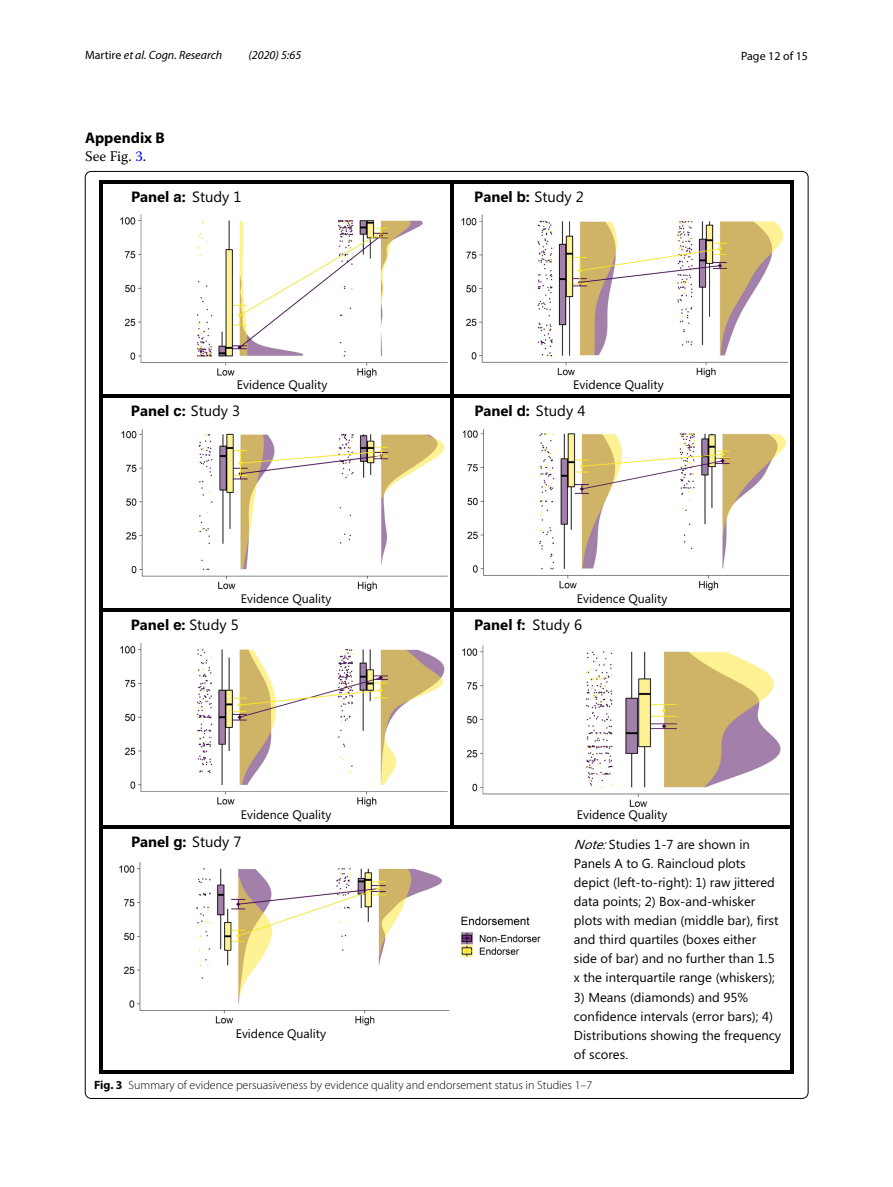
<style>
.page{position:relative;width:893px;height:1187px;background:#fff}
.page>*{position:absolute;margin:0;border:0;box-sizing:border-box;transform-origin:0 0}
.t1{font:700 15.45px "Myriad Pro";color:#000}
.t2{font:700 14.85px "Ebrima";color:#000}
.t3{font:14.7px "Warnock Pro";letter-spacing:.005em;color:#000}
.t4{font:13.05px/19px "Ebrima";color:#000}
.t5{font:12.45px "Ebrima";color:#000}
.t6{font:300 12px "Myriad Pro";color:#000}
.t7{font:italic 12px "Myriad Pro";color:#000}
.t8{font:12px "Myriad Pro";color:#000}
.s1{font-style:normal}
.s2{color:#00f}
.s3{font-family:"Helvetica Bold 2";font-weight:400}
.s4{font-weight:400}
.s5{font-style:italic}
.s6{font-weight:700}
</style>
<div class="page">
<img style="left:119px;top:214px;width:672px;height:813px">
<hr style="left:102px;top:180px;width:18px;height:3px;background:#000">
<hr style="left:123px;top:180px;width:327px;height:3px;background:#000">
<hr style="left:453px;top:180px;width:338px;height:3px;background:#000">
<hr style="left:99px;top:183px;width:3px;height:31px;background:#000">
<hr style="left:450px;top:183px;width:3px;height:31px;background:#000">
<hr style="left:791px;top:183px;width:3px;height:31px;background:#000">
<hr style="left:99px;top:214px;width:3px;height:164px;background:#000">
<hr style="left:450px;top:214px;width:3px;height:164px;background:#000">
<hr style="left:791px;top:214px;width:3px;height:164px;background:#000">
<hr style="left:99px;top:378px;width:3px;height:17px;background:#000">
<hr style="left:450px;top:378px;width:3px;height:17px;background:#000">
<hr style="left:791px;top:378px;width:3px;height:17px;background:#000">
<hr style="left:102px;top:395px;width:18px;height:3px;background:#000">
<hr style="left:123px;top:395px;width:327px;height:3px;background:#000">
<hr style="left:453px;top:395px;width:338px;height:3px;background:#000">
<hr style="left:99px;top:398px;width:3px;height:30px;background:#000">
<hr style="left:450px;top:398px;width:3px;height:30px;background:#000">
<hr style="left:791px;top:398px;width:3px;height:30px;background:#000">
<hr style="left:99px;top:428px;width:3px;height:164px;background:#000">
<hr style="left:450px;top:428px;width:3px;height:164px;background:#000">
<hr style="left:791px;top:428px;width:3px;height:164px;background:#000">
<hr style="left:99px;top:592px;width:3px;height:16px;background:#000">
<hr style="left:450px;top:592px;width:3px;height:16px;background:#000">
<hr style="left:791px;top:592px;width:3px;height:16px;background:#000">
<svg style="left:99px;top:608px;width:3px;height:4px"></svg>
<hr style="left:102px;top:608px;width:18px;height:3px;background:#000">
<hr style="left:123px;top:608px;width:327px;height:3px;background:#000">
<svg style="left:450px;top:608px;width:3px;height:4px"></svg>
<hr style="left:453px;top:608px;width:338px;height:3px;background:#000">
<svg style="left:791px;top:608px;width:3px;height:4px"></svg>
<hr style="left:99px;top:612px;width:3px;height:30px;background:#000">
<hr style="left:450px;top:612px;width:3px;height:30px;background:#000">
<hr style="left:791px;top:612px;width:3px;height:30px;background:#000">
<hr style="left:99px;top:642px;width:3px;height:166px;background:#000">
<hr style="left:450px;top:642px;width:3px;height:166px;background:#000">
<hr style="left:791px;top:642px;width:3px;height:166px;background:#000">
<hr style="left:99px;top:808px;width:3px;height:17px;background:#000">
<hr style="left:450px;top:808px;width:3px;height:17px;background:#000">
<hr style="left:791px;top:808px;width:3px;height:17px;background:#000">
<hr style="left:102px;top:825px;width:18px;height:3px;background:#000">
<hr style="left:123px;top:825px;width:327px;height:3px;background:#000">
<hr style="left:453px;top:825px;width:105px;height:3px;background:#000">
<hr style="left:561px;top:825px;width:230px;height:3px;background:#000">
<hr style="left:99px;top:828px;width:3px;height:32px;background:#000">
<hr style="left:791px;top:828px;width:3px;height:32px;background:#000">
<hr style="left:99px;top:860px;width:3px;height:166px;background:#000">
<hr style="left:791px;top:860px;width:3px;height:166px;background:#000">
<hr style="left:99px;top:1026px;width:3px;height:44px;background:#000">
<hr style="left:102px;top:1070px;width:17px;height:3px;background:#000">
<hr style="left:122px;top:1070px;width:436px;height:3px;background:#000">
<hr style="left:561px;top:1070px;width:230px;height:3px;background:#000">
<hr style="left:791px;top:1026px;width:3px;height:44px;background:#000">
<p class="t7" style="left:85px;top:48px;width:139px"><span class="s1">Martire</span> et al. Cogn. Research</p>
<p class="t7" style="left:248px;top:48px;width:54px">(2020) 5:65</p>
<p class="t8" style="left:741px;top:48px;width:68px">Page 12 of 15</p>
<p class="t1" style="left:85px;top:128px;width:81px">Appendix B</p>
<p class="t3" style="left:85px;top:148px;width:63px">See Fig. <span class="s2">3</span>.</p>
<p class="t2" style="left:131px;top:186px;width:112px">Panel <span class="s3">a</span>: <span class="s4">Study 1</span></p>
<p class="t2" style="left:474px;top:186px;width:111px">Panel <span class="s3">b</span>: <span class="s4">Study 2</span></p>
<p class="t5" style="left:237px;top:375px;width:92px">Evidence Quality</p>
<p class="t5" style="left:573px;top:375px;width:92px">Evidence Quality</p>
<p class="t2" style="left:131px;top:400px;width:111px">Panel <span class="s3">c</span>: <span class="s4">Study 3</span></p>
<p class="t2" style="left:474px;top:400px;width:113px">Panel <span class="s3">d</span>: <span class="s4">Study 4</span></p>
<p class="t5" style="left:241px;top:589px;width:92px">Evidence Quality</p>
<p class="t5" style="left:577px;top:589px;width:92px">Evidence Quality</p>
<p class="t2" style="left:131px;top:614px;width:109px">Panel <span class="s3">e</span>: <span class="s4">Study 5</span></p>
<p class="t2" style="left:474px;top:614px;width:109px">Panel <span class="s3">f</span>: <span class="s4">Study 6</span></p>
<p class="t5" style="left:241px;top:806px;width:92px">Evidence Quality</p>
<p class="t5" style="left:577px;top:806px;width:92px">Evidence Quality</p>
<p class="t2" style="left:131px;top:830px;width:112px">Panel <span class="s3">g</span>: <span class="s4">Study 7</span></p>
<p class="t4" style="left:574px;top:835px;width:206px"><span class="s5">Note:</span>Studies 1-7 are shown in Panels A to G. Raincloud plots depict (left-to-right): 1) raw jittered data points; 2) Box-and-whisker plots with median (middle bar), first and third quartiles (boxes either side of bar) and no further than 1.5 x the interquartile range (whiskers);</p>
<p class="t4" style="left:574px;top:988px;width:209px">3) Means (diamonds) and 95% confidence intervals (error bars); 4)<br>Distributions showing the frequency of scores.</p>
<p class="t6" style="left:94px;top:1078px;width:500px"><span class="s6">Fig. 3</span> Summary of evidence persuasiveness by evidence quality and endorsement status in Studies 1–7</p>
<p class="t5" style="left:236px;top:1024px;width:92px">Evidence Quality</p>
</div>
